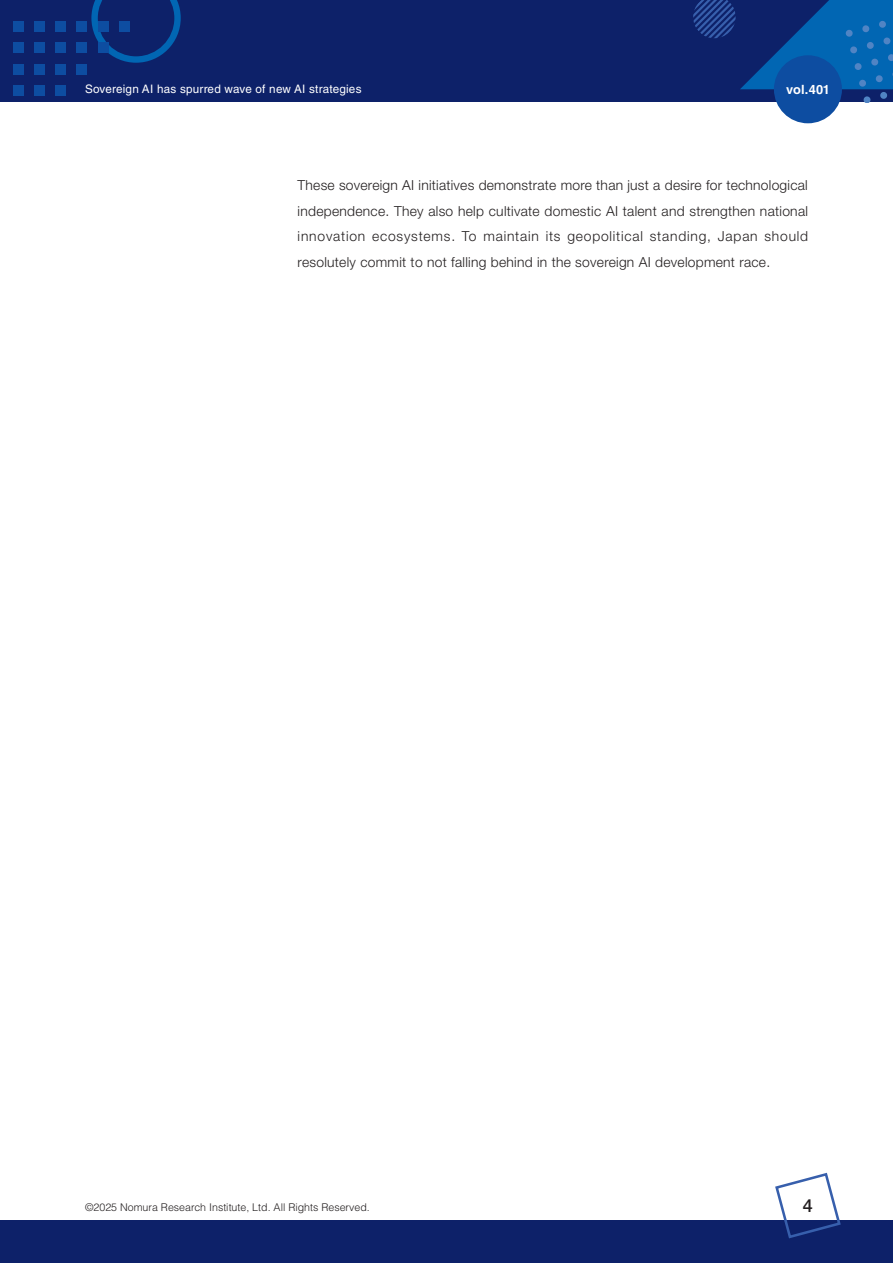
<style>
.page{position:relative;width:893px;height:1263px;background:#fff}
.page>*{position:absolute;margin:0;border:0;box-sizing:border-box;transform-origin:0 0}
.t1{font:500 18px "Helvetica Neue";color:#231f20}
.t2{font:300 13.8px/25.5px "Helvetica Neue";letter-spacing:.02em;color:#231f20;text-align:justify}
.t3{font:700 12.75px "Helvetica LT Std";letter-spacing:.005em;color:#fff}
.t4{font:11.7px "Helvetica LT Std";letter-spacing:.02em;color:#fff}
.t5{font:300 10.65px "Helvetica LT Std";color:#231f20}
</style>
<div class="page">
<div style="left:0;top:0;width:893px;height:102px;background:#0d2169"></div>
<svg style="left:91px;top:0;width:90px;height:63px"></svg>
<svg style="left:693px;top:0;width:200px;height:102px"></svg>
<div style="left:13px;top:21px;width:10px;height:11px;background:#0d4da1"></div>
<div style="left:34px;top:21px;width:11px;height:11px;background:#0d4da1"></div>
<div style="left:55px;top:21px;width:11px;height:11px;background:#0d4da1"></div>
<div style="left:77px;top:21px;width:10px;height:11px;background:#0d4da1"></div>
<div style="left:98px;top:21px;width:10px;height:11px;background:#0d4da1"></div>
<div style="left:119px;top:21px;width:11px;height:11px;background:#0d4da1"></div>
<div style="left:13px;top:43px;width:10px;height:10px;background:#0d4da1"></div>
<div style="left:34px;top:43px;width:11px;height:10px;background:#0d4da1"></div>
<div style="left:55px;top:43px;width:11px;height:10px;background:#0d4da1"></div>
<div style="left:77px;top:43px;width:10px;height:10px;background:#0d4da1"></div>
<div style="left:98px;top:43px;width:10px;height:10px;background:#0d4da1"></div>
<div style="left:13px;top:64px;width:10px;height:10px;background:#0d4da1"></div>
<div style="left:34px;top:64px;width:11px;height:10px;background:#0d4da1"></div>
<div style="left:55px;top:64px;width:11px;height:10px;background:#0d4da1"></div>
<div style="left:77px;top:64px;width:10px;height:10px;background:#0d4da1"></div>
<div style="left:13px;top:85px;width:10px;height:11px;background:#0d4da1"></div>
<div style="left:34px;top:85px;width:11px;height:11px;background:#0d4da1"></div>
<div style="left:55px;top:85px;width:11px;height:11px;background:#0d4da1"></div>
<div style="left:0;top:1220px;width:893px;height:43px;background:#0d2169"></div>
<svg style="left:775px;top:1172px;width:66px;height:67px"></svg>
<div style="left:774px;top:55px;width:68px;height:68px;background:#0d4da1;border-radius:50%"></div>
<p class="t4" style="left:85px;top:82px;width:278px">Sovereign AI has spurred wave of new AI strategies</p>
<p class="t3" style="left:786px;top:81px;width:45px">vol.401</p>
<p class="t2" style="left:298px;top:172px;width:512px">These sovereign AI initiatives demonstrate more than just a desire for technological independence. They also help cultivate domestic AI talent and strengthen national innovation ecosystems. To maintain its geopolitical standing, Japan should resolutely commit to not falling behind in the sovereign AI development race.</p>
<p class="t5" style="left:85px;top:1201px;width:286px">©2025 Nomura Research Institute, Ltd. All Rights Reserved.</p>
<h1 class="t1" style="left:803px;top:1194px;width:12px">4</h1>
</div>
